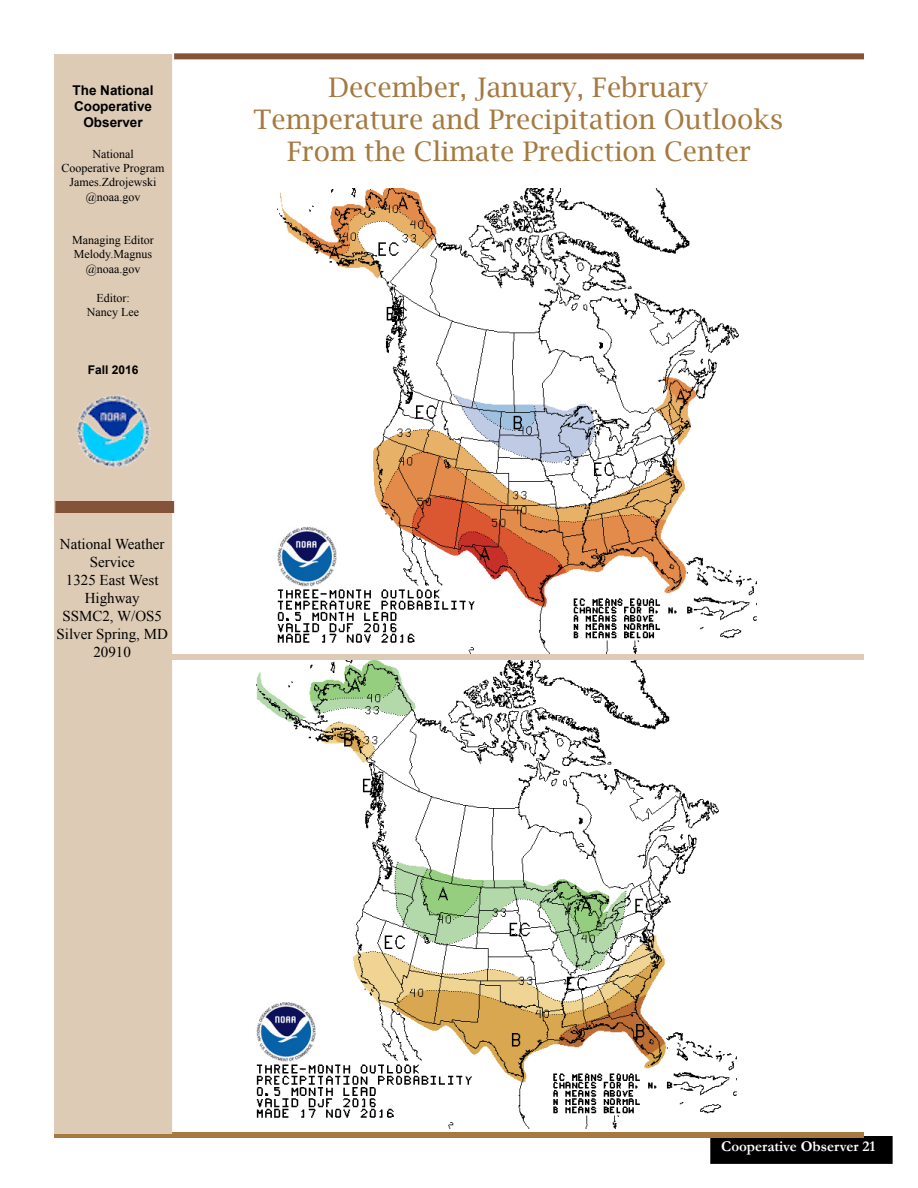
<style>
.page{position:relative;width:918px;height:1188px;background:#fff}
.page>*{position:absolute;margin:0;border:0;box-sizing:border-box;transform-origin:0 0}
.t1{font:27px/32.4px "Lucida Bright";color:#a5793f;text-align:center}
.t2{font:15px/18px "Times New Roman";color:#000;text-align:center}
.t3{font:700 15px "Garamond";color:#fff}
.t4{font:700 13.5px/16.2px "Arial";color:#000;text-align:center}
.t5{font:12px/14.4px "Times New Roman";color:#000;text-align:center}
.t6{font:700 12px "Arial";color:#000}
</style>
<div class="page">
<div style="left:711px;top:1137px;width:181px;height:26px;background:#000"></div>
<div style="left:710px;top:1136px;width:183px;height:28px;border:2px solid #000"></div>
<div style="left:54px;top:1132px;width:810px;height:6px;background:#a5793f"></div>
<div style="left:54px;top:654px;width:810px;height:6px;background:#ddcbb5"></div>
<div style="left:54px;top:54px;width:118px;height:1080px;background:#ddcbb5"></div>
<div style="left:55px;top:501px;width:119px;height:12px;background:#845339"></div>
<img style="left:76px;top:394px;width:75px;height:73px">
<div style="left:174px;top:53px;width:690px;height:6px;background:#845339"></div>
<img style="left:256px;top:660px;width:481px;height:469px">
<img style="left:277px;top:189px;width:480px;height:465px">
<p class="t4" style="left:73px;top:82px;width:83px">The National<br>Cooperative<br>Observer</p>
<p class="t5" style="left:62px;top:146px;width:104px">National<br>Cooperative Program<br>James.Zdrojewski @noaa.gov</p>
<p class="t5" style="left:72px;top:233px;width:83px">Managing Editor<br>Melody.Magnus @noaa.gov</p>
<p class="t5" style="left:87px;top:290px;width:54px">Editor:<br>Nancy Lee</p>
<p class="t6" style="left:88px;top:361px;width:52px">Fall 2016</p>
<p class="t2" style="left:57px;top:534px;width:113px">National Weather<br>Service<br>1325 East West<br>Highway<br>SSMC2, W/OS5<br>Silver Spring, MD<br>20910</p>
<h1 class="t1" style="left:254px;top:71px;width:531px">December, January, February<br>Temperature and Precipitation Outlooks<br>From the Climate Prediction Center</h1>
<p class="t3" style="left:721px;top:1136px;width:156px">Cooperative Observer 21</p>
</div>
